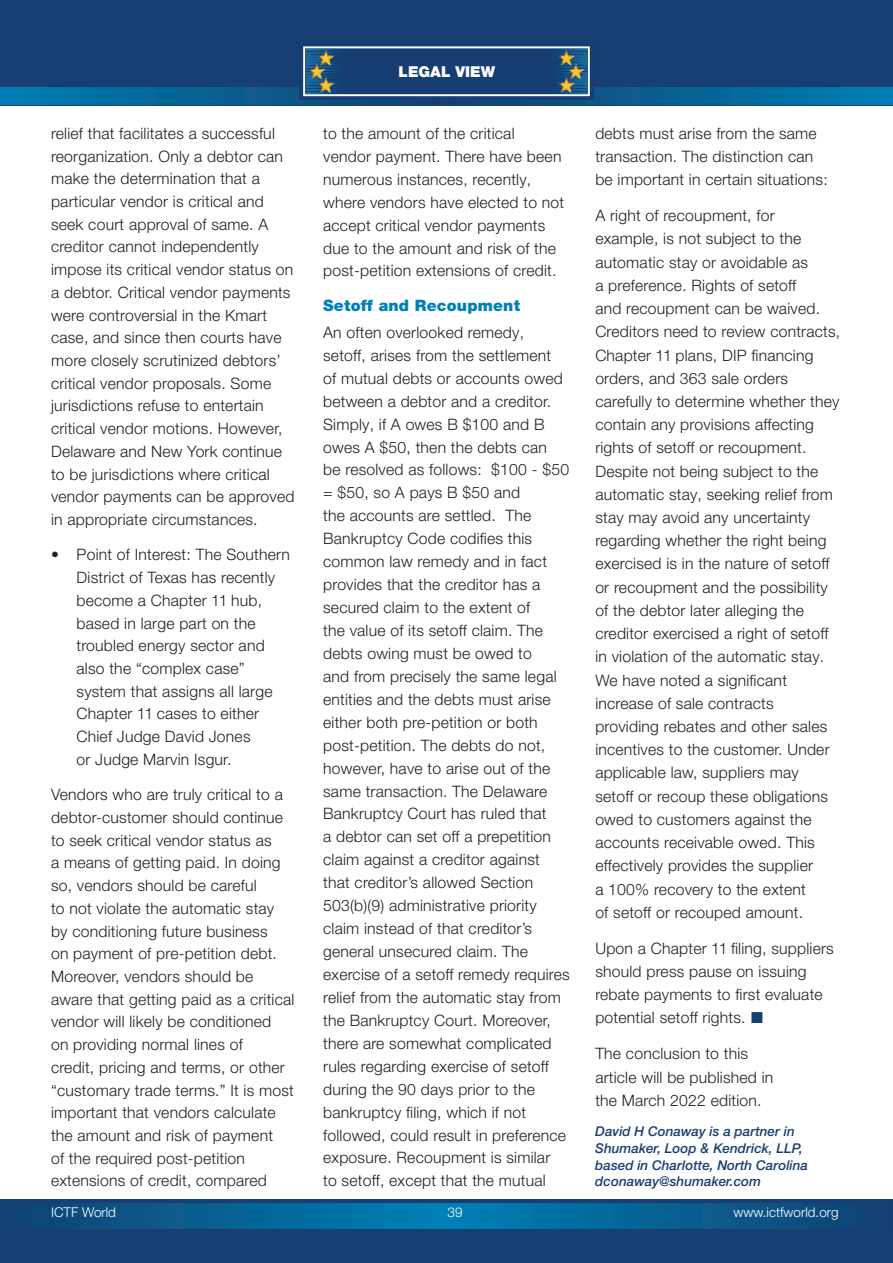
<style>
.page{position:relative;width:893px;height:1263px;background:#fff}
.page>*{position:absolute;margin:0;border:0;box-sizing:border-box;transform-origin:0 0}
.ICTF_Body_copy{font:300 15.75px/22.6px "Helvetica Neue LT Pro";letter-spacing:.015em;color:#231f20}
.ICTF_Subhead_2{font:900 15.75px "Helvetica Neue LT Pro";letter-spacing:.015em;color:#0080b7}
.ICTF_Subhead_2-2{font:900 15px "Helvetica Neue LT Pro";color:#fff}
.byline{font:italic 500 13.5px/17px "Helvetica Neue LT Pro";color:#173f73}
.t1{font:300 13.5px "Helvetica Neue LT Pro";color:#fff}
</style>
<div class="page">
<div style="left:0;top:0;width:893px;height:106px;background:#173f73"></div>
<svg style="left:0;top:87px;width:893px;height:17px;background:#056698"></svg>
<div style="left:0;top:1199px;width:893px;height:64px;background:#173f73"></div>
<svg style="left:38px;top:1203px;width:810px;height:26px;background:#066396"></svg>
<div style="left:299px;top:43px;width:295px;height:57px;background:#163e72"></div>
<div style="left:303px;top:46px;width:287px;height:50px;border:2px solid #fffefb"></div>
<svg style="left:306px;top:48px;width:62px;height:46px"></svg>
<svg style="left:525px;top:48px;width:62px;height:46px"></svg>
<p class="ICTF_Body_copy" style="left:51px;top:122px;width:245px">relief that facilitates a successful reorganization. Only a debtor can make the determination that a particular vendor is critical and seek court approval of same. A creditor cannot independently impose its critical vendor status on a debtor. Critical vendor payments were controversial in the Kmart case, and since then courts have more closely scrutinized debtors’ critical vendor proposals. Some jurisdictions refuse to entertain critical vendor motions. However, Delaware and New York continue to be jurisdictions where critical vendor payments can be approved in appropriate circumstances.</p>
<p class="ICTF_Body_copy" style="left:77px;top:543px;width:215px;text-indent:-26px">• Point of Interest: The Southern<br>District of Texas has recently become a Chapter 11 hub, based in large part on the troubled energy sector and also the “complex case” system that assigns all large<br>Chapter 11 cases to either<br>Chief Judge David Jones<br>or Judge Marvin Isgur.</p>
<p class="ICTF_Body_copy" style="left:51px;top:783px;width:245px">Vendors who are truly critical to a debtor-customer should continue to seek critical vendor status as<br>a means of getting paid. In doing so, vendors should be careful<br>to not violate the automatic stay by conditioning future business<br>on payment of pre-petition debt.<br>Moreover, vendors should be aware that getting paid as a critical vendor will likely be conditioned<br>on providing normal lines of<br>credit, pricing and terms, or other “customary trade terms.” It is most important that vendors calculate the amount and risk of payment<br>of the required post-petition extensions of credit, compared</p>
<p class="ICTF_Subhead_2-2" style="left:399px;top:62px;width:98px">LEGAL VIEW</p>
<p class="ICTF_Body_copy" style="left:323px;top:121px;width:243px">to the amount of the critical vendor payment. There have been numerous instances, recently, where vendors have elected to not accept critical vendor payments due to the amount and risk of the post-petition extensions of credit.</p>
<p class="ICTF_Subhead_2" style="left:323px;top:296px;width:198px">Setoff and Recoupment</p>
<p class="ICTF_Body_copy" style="left:323px;top:320px;width:248px">An often overlooked remedy, setoff, arises from the settlement<br>of mutual debts or accounts owed between a debtor and a creditor.<br>Simply, if A owes B $100 and B owes A $50, then the debts can<br>be resolved as follows: $100 - $50 = $50, so A pays B $50 and<br>the accounts are settled. The<br>Bankruptcy Code codifies this common law remedy and in fact provides that the creditor has a secured claim to the extent of<br>the value of its setoff claim. The debts owing must be owed to<br>and from precisely the same legal entities and the debts must arise either both pre-petition or both post-petition. The debts do not, however, have to arise out of the same transaction. The Delaware<br>Bankruptcy Court has ruled that<br>a debtor can set off a prepetition claim against a creditor against that creditor’s allowed Section<br>503(b)(9) administrative priority claim instead of that creditor’s general unsecured claim. The exercise of a setoff remedy requires relief from the automatic stay from the Bankruptcy Court. Moreover, there are somewhat complicated rules regarding exercise of setoff during the 90 days prior to the bankruptcy filing, which if not followed, could result in preference exposure. Recoupment is similar<br>to setoff, except that the mutual</p>
<p class="ICTF_Body_copy" style="left:595px;top:121px;width:234px;line-height:23.2px">debts must arise from the same transaction. The distinction can be important in certain situations:</p>
<p class="ICTF_Body_copy" style="left:595px;top:204px;width:247px;line-height:23.2px">A right of recoupment, for example, is not subject to the automatic stay or avoidable as<br>a preference. Rights of setoff<br>and recoupment can be waived.<br>Creditors need to review contracts,<br>Chapter 11 plans, DIP financing orders, and 363 sale orders carefully to determine whether they contain any provisions affecting rights of setoff or recoupment.<br>Despite not being subject to the automatic stay, seeking relief from stay may avoid any uncertainty regarding whether the right being exercised is in the nature of setoff or recoupment and the possibility of the debtor later alleging the creditor exercised a right of setoff in violation of the automatic stay.<br>We have noted a significant increase of sale contracts providing rebates and other sales incentives to the customer. Under applicable law, suppliers may setoff or recoup these obligations owed to customers against the accounts receivable owed. This effectively provides the supplier<br>a 100% recovery to the extent<br>of setoff or recouped amount.</p>
<p class="ICTF_Body_copy" style="left:595px;top:936px;width:240px;line-height:23.2px">Upon a Chapter 11 filing, suppliers should press pause on issuing rebate payments to first evaluate potential setoff rights.</p>
<p class="ICTF_Body_copy" style="left:595px;top:1042px;width:180px;line-height:23.2px">The conclusion to this article will be published in the March 2022 edition.</p>
<p class="byline" style="left:595px;top:1122px;width:214px">David H Conaway is a partner in<br>Shumaker, Loop &amp; Kendrick, LLP, based in Charlotte, North Carolina dconaway@shumaker.com</p>
<p class="t1" style="left:51px;top:1204px;width:67px">ICTF World</p>
<p class="t1" style="left:447px;top:1204px;width:17px">39</p>
<p class="t1" style="left:733px;top:1204px;width:107px">www.ictfworld.org</p>
</div>
